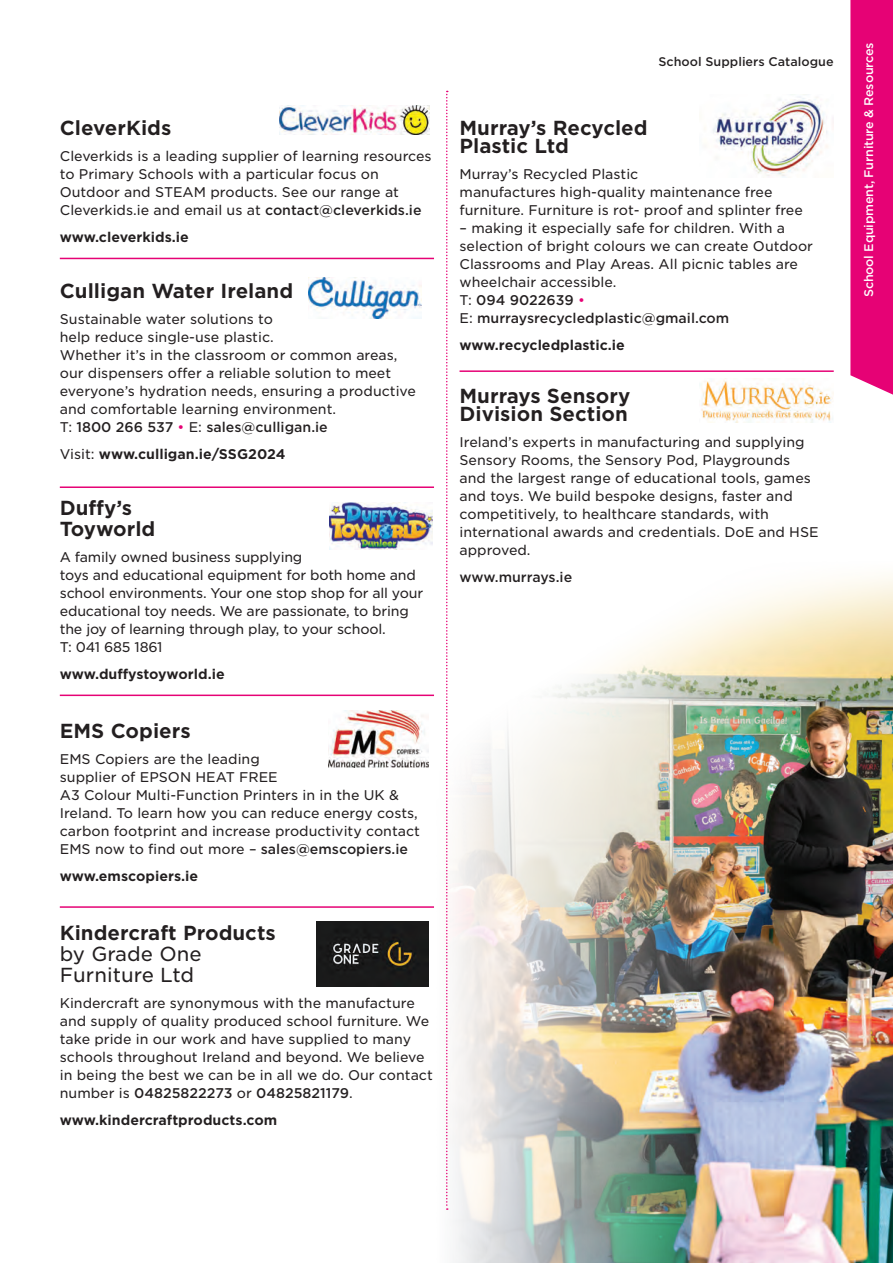
<style>
.page{position:relative;width:893px;height:1263px;background:#fff}
.page>*{position:absolute;margin:0;border:0;box-sizing:border-box;transform-origin:0 0}
.t1{font:700 19.5px/18px "Gotham S Sm";color:#231f20}
.t2{font:19.5px/21px "Gotham S Sm";color:#231f20}
.t3{font:13.5px/18px "Gotham S Sm";color:#231f20}
.t4{font:700 13.5px "Gotham S Sm";color:#231f20}
.t5{font:500 13.5px "Gotham S Sm";letter-spacing:-.01em;color:#231f20}
.t6{font:500 12px "Gotham S Sm";letter-spacing:-.02em;color:#fff}
.t7{font:500 12px "Gotham S Sm";color:#231f20}
.s1{font-weight:500}
.s2{color:#e60275}
.s3{font-weight:400}
.s4{font-weight:700}
</style>
<div class="page">
<div style="left:850px;top:0;width:43px;height:395px;background:#e60275"></div>
<img style="left:415px;top:575px;width:478px;height:688px">
<hr style="left:60px;top:258px;width:374px;height:1px;background:#e60275">
<hr style="left:60px;top:486px;width:374px;height:2px;background:#e60275">
<hr style="left:60px;top:694px;width:374px;height:2px;background:#e60275">
<hr style="left:60px;top:906px;width:374px;height:2px;background:#e60275">
<hr style="left:459px;top:370px;width:375px;height:2px;background:#e60275">
<svg style="left:446px;top:91px;width:2px;height:1119px"></svg>
<img style="left:280px;top:105px;width:149px;height:29px">
<img style="left:309px;top:277px;width:112px;height:41px">
<img style="left:330px;top:502px;width:102px;height:47px">
<img style="left:316px;top:921px;width:112px;height:65px">
<img style="left:328px;top:711px;width:100px;height:57px">
<img style="left:699px;top:378px;width:135px;height:44px">
<img style="left:713px;top:94px;width:115px;height:83px">
<p class="t1" style="left:60px;top:118px;width:113px">CleverKids</p>
<p class="t3" style="left:60px;top:147px;width:373px">Cleverkids is a leading supplier of learning resources to Primary Schools with a particular focus on Outdoor and STEAM products. See our range at Cleverkids.ie and email us at <span class="s1">contact@cleverkids.ie</span></p>
<p class="t4" style="left:60px;top:227px;width:131px">www.cleverkids.ie</p>
<p class="t1" style="left:60px;top:281px;width:235px">Culligan Water Ireland</p>
<p class="t3" style="left:60px;top:310px;width:358px">Sustainable water solutions to<br>help reduce single-use plastic.<br>Whether it’s in the classroom or common areas, our dispensers offer a reliable solution to meet everyone’s hydration needs, ensuring a productive and comfortable learning environment.<br>T: <span class="s1">1800 266 537</span> <span class="s2">•</span> E: <span class="s1">sales@culligan.ie</span></p>
<p class="t4" style="left:60px;top:444px;width:227px"><span class="s3">Visit:</span> www.culligan.ie/SSG2024</p>
<p class="t1" style="left:60px;top:497px;width:97px;line-height:21px">Duffy’s<br>Toyworld</p>
<p class="t3" style="left:60px;top:548px;width:365px">A family owned business supplying<br>toys and educational equipment for both home and school environments. Your one stop shop for all your educational toy needs. We are passionate, to bring the joy of learning through play, to your school.<br>T: 041 685 1861</p>
<p class="t4" style="left:60px;top:664px;width:166px">www.duffystoyworld.ie</p>
<p class="t1" style="left:60px;top:721px;width:132px">EMS Copiers</p>
<p class="t3" style="left:60px;top:750px;width:362px">EMS Copiers are the leading<br>supplier of EPSON HEAT FREE<br>A3 Colour Multi-Function Printers in in the UK &amp; Ireland. To learn how you can reduce energy costs, carbon footprint and increase productivity contact EMS now to find out more – <span class="s1">sales@emscopiers.ie</span></p>
<p class="t4" style="left:60px;top:866px;width:140px">www.emscopiers.ie</p>
<p class="t2" style="left:60px;top:922px;width:218px"><span class="s4">Kindercraft Products </span>by Grade One<br>Furniture Ltd</p>
<p class="t3" style="left:60px;top:994px;width:375px">Kindercraft are synonymous with the manufacture and supply of quality produced school furniture. We take pride in our work and have supplied to many schools throughout Ireland and beyond. We believe in being the best we can be in all we do. Our contact number is <span class="s1">04825822273</span> or <span class="s1">04825821179</span>.</p>
<p class="t4" style="left:60px;top:1110px;width:219px">www.kindercraftproducts.com</p>
<p class="t7" style="left:658px;top:53px;width:177px">School Suppliers Catalogue</p>
<p class="t1" style="left:459px;top:118px;width:190px">Murray’s Recycled<br>Plastic Ltd</p>
<p class="t3" style="left:459px;top:165px;width:345px">Murray’s Recycled Plastic<br>manufactures high-quality maintenance free furniture. Furniture is rot- proof and splinter free</p>
<p class="t3" style="left:459px;top:219px;width:355px">– making it especially safe for children. With a selection of bright colours we can create Outdoor Classrooms and Play Areas. All picnic tables are wheelchair accessible.<br>T: <span class="s1">094 9022639</span> <span class="s2">•<br></span>E: <span class="s1">murraysrecycledplastic@gmail.com</span></p>
<p class="t4" style="left:459px;top:335px;width:167px">www.recycledplastic.ie</p>
<p class="t1" style="left:459px;top:386px;width:172px">Murrays Sensory<br>Division Section</p>
<p class="t3" style="left:459px;top:433px;width:361px">Ireland’s experts in manufacturing and supplying Sensory Rooms, the Sensory Pod, Playgrounds and the largest range of educational tools, games and toys. We build bespoke designs, faster and competitively, to healthcare standards, with international awards and credentials. DoE and HSE approved.</p>
<p class="t5" style="left:459px;top:568px;width:114px">www.murrays.ie</p>
<p class="t6" style="left:861px;top:297px;width:256px;rotate:-90deg">School Equipment, Furniture &amp; Resources</p>
</div>
